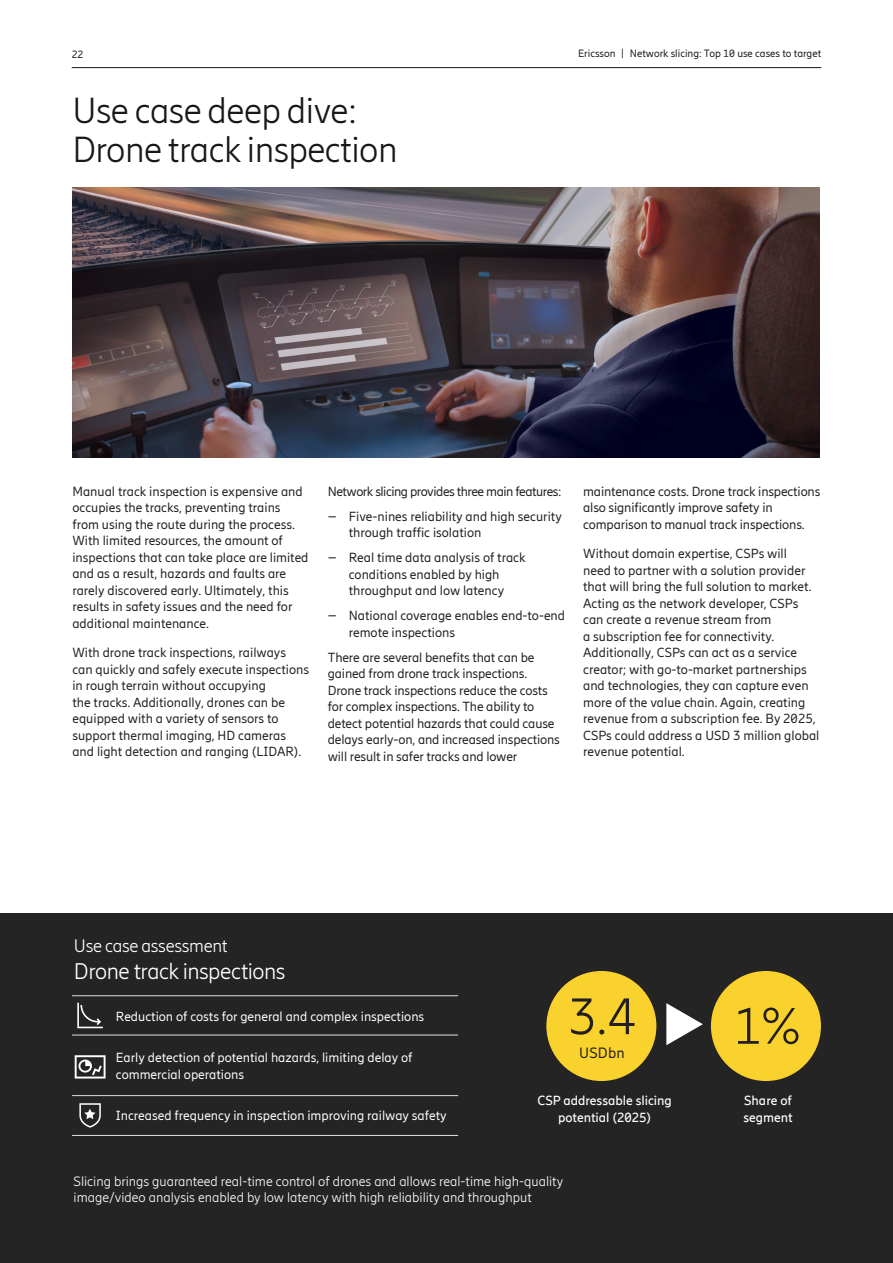
<style>
.page{position:relative;width:893px;height:1263px;background:#fff}
.page>*{position:absolute;margin:0;border:0;box-sizing:border-box;transform-origin:0 0}
.Body_copy_black_inde{font:300 51px "Ericsson Hilda";color:#231f20}
.Headline_2_black{font:300 36px/39px "Ericsson Hilda";letter-spacing:-.015em;color:#181818}
.Body_copy_black_inde-2{font:300 22.5px "Ericsson Hilda";letter-spacing:-.02em;color:#fff}
.Headline_2_black-2{font:300 18px "Ericsson Hilda";letter-spacing:-.015em;color:#fff}
.Body_copy_black_inde-3{font:14.85px "Ericsson Hilda";letter-spacing:.015em;color:#231f20}
._2nd_Header{font:300 13.5px/16.2px "Ericsson Hilda";color:#fff}
.Bodycopy{font:13.2px/16.5px "Ericsson Hilda";color:#231f20}
.Bodycopy-2{font:13.2px/16.5px "Ericsson Hilda";color:#fff}
.Bodycopy-3{font:500 13.2px/16.5px "Ericsson Hilda";color:#fff;text-align:center}
.Bodycopy-4{font:13.2px "Ericsson Hilda";letter-spacing:-.035em;color:#231f20}
.t1{font:10.5px "Ericsson Hilda";color:#181818}
</style>
<div class="page">
<hr style="left:72px;top:67px;width:749px;height:1px;background:#181818">
<div style="left:0;top:913px;width:893px;height:350px;background:#242424"></div>
<hr style="left:72px;top:1034px;width:386px;height:1px;background:#e0e0e0">
<hr style="left:72px;top:1095px;width:386px;height:1px;background:#e0e0e0">
<hr style="left:72px;top:995px;width:386px;height:1px;background:#e0e0e0">
<hr style="left:72px;top:1135px;width:386px;height:1px;background:#e0e0e0">
<svg style="left:77px;top:1003px;width:26px;height:25px"></svg>
<svg style="left:79px;top:1103px;width:22px;height:25px"></svg>
<svg style="left:75px;top:1055px;width:31px;height:23px"></svg>
<div style="left:547px;top:972px;width:109px;height:108px;background:#fad22d;border-radius:50%"></div>
<div style="left:546px;top:971px;width:110px;height:110px;border:2px solid #fad22d;border-radius:50%"></div>
<svg style="left:666px;top:1003px;width:37px;height:42px"></svg>
<div style="left:712px;top:972px;width:108px;height:108px;background:#fad22d;border-radius:50%"></div>
<div style="left:711px;top:971px;width:110px;height:110px;border:2px solid #fad22d;border-radius:50%"></div>
<img style="left:72px;top:188px;width:748px;height:269px">
<p class="t1" style="left:72px;top:49px;width:13px">22</p>
<p class="t1" style="left:578px;top:47px;width:245px">Ericsson | Network slicing: Top 10 use cases to target</p>
<p class="Headline_2_black" style="left:72px;top:91px;width:327px">Use case deep dive:<br>Drone track inspection</p>
<p class="Bodycopy" style="left:72px;top:483px;width:238px">Manual track inspection is expensive and occupies the tracks, preventing trains from using the route during the process.<br>With limited resources, the amount of inspections that can take place are limited and as a result, hazards and faults are rarely discovered early. Ultimately, this results in safety issues and the need for additional maintenance.</p>
<p class="Bodycopy" style="left:72px;top:644px;width:238px">With drone track inspections, railways can quickly and safely execute inspections in rough terrain without occupying<br>the tracks. Additionally, drones can be equipped with a variety of sensors to support thermal imaging, HD cameras and light detection and ranging (LIDAR).</p>
<p class="Bodycopy-4" style="left:328px;top:484px;width:235px">Network slicing provides three main features:</p>
<p class="Bodycopy" style="left:349px;top:508px;width:215px;text-indent:-21px">– Five-nines reliability and high security through traffic isolation</p>
<p class="Bodycopy" style="left:328px;top:550px;width:199px;text-align:center">– Real time data analysis of track conditions enabled by high throughput and low latency</p>
<p class="Bodycopy" style="left:349px;top:608px;width:218px;text-indent:-21px">– National coverage enables end-to-end remote inspections</p>
<p class="Bodycopy" style="left:328px;top:649px;width:234px">There are several benefits that can be gained from drone track inspections.<br>Drone track inspections reduce the costs for complex inspections. The ability to detect potential hazards that could cause delays early-on, and increased inspections will result in safer tracks and lower</p>
<p class="Bodycopy" style="left:583px;top:483px;width:239px">maintenance costs. Drone track inspections also significantly improve safety in comparison to manual track inspections.</p>
<p class="Bodycopy" style="left:583px;top:545px;width:238px">Without domain expertise, CSPs will<br>need to partner with a solution provider that will bring the full solution to market.<br>Acting as the network developer, CSPs can create a revenue stream from<br>a subscription fee for connectivity.<br>Additionally, CSPs can act as a service creator; with go-to-market partnerships and technologies, they can capture even more of the value chain. Again, creating revenue from a subscription fee. By 2025, CSPs could address a USD 3 million global revenue potential.</p>
<p class="Headline_2_black-2" style="left:74px;top:936px;width:155px">Use case assessment</p>
<p class="Body_copy_black_inde-2" style="left:74px;top:959px;width:213px">Drone track inspections</p>
<p class="Bodycopy-2" style="left:116px;top:1008px;width:310px">Reduction of costs for general and complex inspections</p>
<p class="Bodycopy-2" style="left:116px;top:1049px;width:298px">Early detection of potential hazards, limiting delay of commercial operations</p>
<p class="Bodycopy-2" style="left:116px;top:1108px;width:332px">Increased frequency in inspection improving railway safety</p>
<p class="Body_copy_black_inde" style="left:568px;top:988px;width:70px">3.4</p>
<p class="Body_copy_black_inde-3" style="left:579px;top:1044px;width:47px">USDbn</p>
<p class="Body_copy_black_inde" style="left:733px;top:997px;width:71px">1%</p>
<p class="Bodycopy-3" style="left:538px;top:1092px;width:136px">CSP addressable slicing potential (2025)</p>
<p class="Bodycopy-3" style="left:743px;top:1092px;width:51px;text-align:left">Share of segment</p>
<p class="_2nd_Header" style="left:74px;top:1173px;width:491px">Slicing brings guaranteed real-time control of drones and allows real-time high-quality image/video analysis enabled by low latency with high reliability and throughput</p>
</div>
